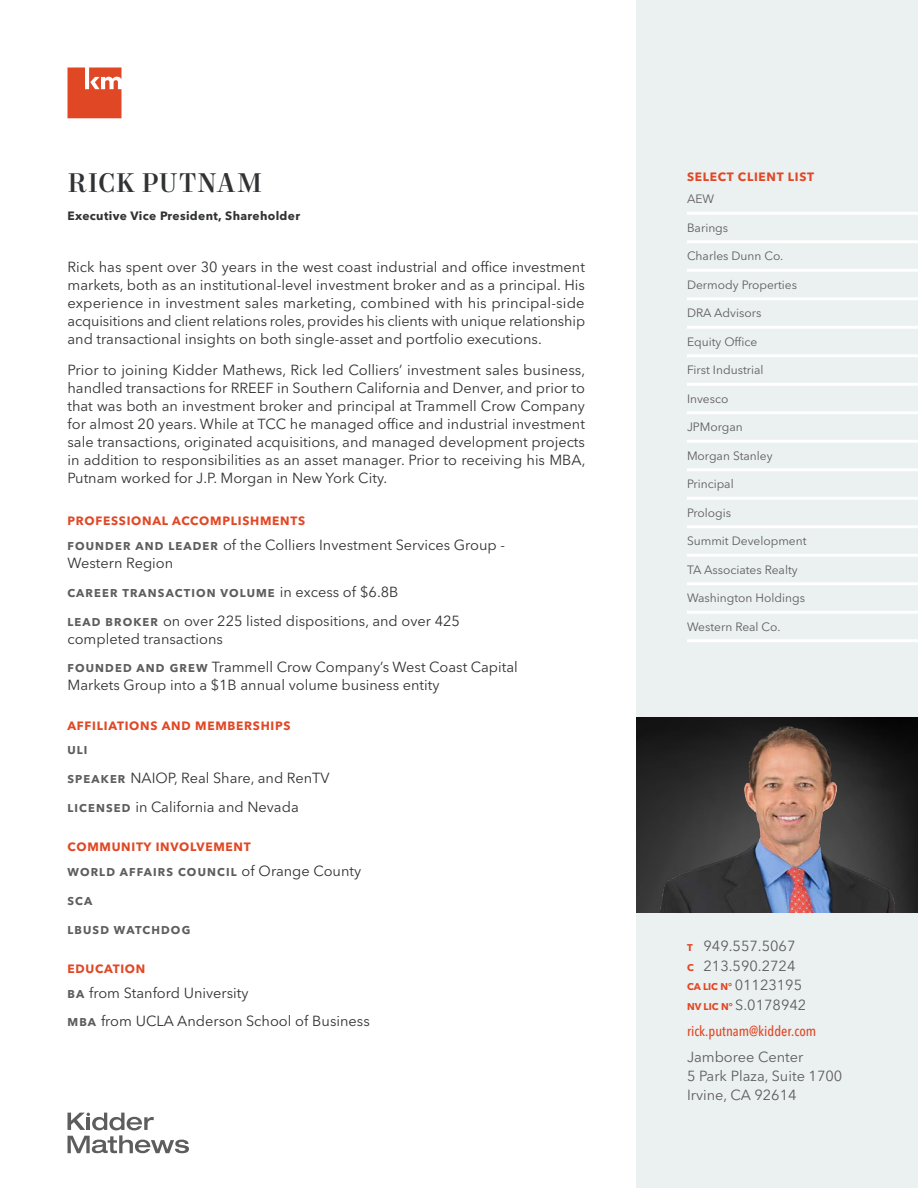
<style>
.page{position:relative;width:918px;height:1188px;background:#fff}
.page>*{position:absolute;margin:0;border:0;box-sizing:border-box;transform-origin:0 0}
.Resume_-_All_Caps_He{font:500 27px "Mort Modern 09";letter-spacing:.03em;color:#313234}
.Body_Copy_-_Charcoal{font:14.55px/18px "Avenir Next LT Pro";color:#313234;text-align:justify}
.Proposal_-_Bullets{font:14.55px/18px "Avenir Next LT Pro";color:#313234}
.Resume_-_Contact_Inf{font:14.55px/19.8px "Avenir Next LT Pro";color:#5e5d5d}
.Resume_-_Contact_Inf-2{font:500 condensed 14.25px "Avenir Next LT Pro";color:#e04825}
.Lists_-_White_Underl{font:12px "Avenir Next LT Pro";color:#5e5d5d}
.Subhead_-_Level_1{font:700 12px "Avenir Next LT Pro";letter-spacing:.06em;color:#e04825}
.Subhead_-_Level_2{font:700 12px "Avenir Next LT Pro";letter-spacing:.03em;color:#313234}
.Proposal_-_Bullets-2{font:700 11.25px "Avenir Next LT Pro";letter-spacing:.1em;color:#5e5d5d}
.s1{font-weight:700;font-size:11.25px;color:#5e5d5d}
.s2{font-weight:400;font-size:14.55px;color:#313234}
.s3{font-weight:700;font-size:9.75px;color:#e04825}
</style>
<div class="page">
<div style="left:636px;top:0;width:282px;height:1188px;background:#ebf0f1"></div>
<img style="left:636px;top:718px;width:282px;height:195px">
<hr style="left:687px;top:212px;width:231px;height:3px;background:#fff">
<hr style="left:687px;top:240px;width:231px;height:3px;background:#fff">
<hr style="left:687px;top:269px;width:231px;height:3px;background:#fff">
<hr style="left:687px;top:297px;width:231px;height:3px;background:#fff">
<hr style="left:687px;top:326px;width:231px;height:3px;background:#fff">
<hr style="left:687px;top:354px;width:231px;height:3px;background:#fff">
<hr style="left:687px;top:383px;width:231px;height:3px;background:#fff">
<hr style="left:687px;top:411px;width:231px;height:3px;background:#fff">
<hr style="left:687px;top:440px;width:231px;height:3px;background:#fff">
<hr style="left:687px;top:468px;width:231px;height:3px;background:#fff">
<hr style="left:687px;top:497px;width:231px;height:3px;background:#fff">
<hr style="left:687px;top:525px;width:231px;height:3px;background:#fff">
<hr style="left:687px;top:554px;width:231px;height:3px;background:#fff">
<hr style="left:687px;top:582px;width:231px;height:3px;background:#fff">
<hr style="left:687px;top:611px;width:231px;height:3px;background:#fff">
<hr style="left:687px;top:639px;width:231px;height:3px;background:#fff">
<svg style="left:67px;top:67px;width:54px;height:51px"></svg>
<svg style="left:68px;top:1113px;width:121px;height:40px"></svg>
<p class="Resume_-_All_Caps_He" style="left:68px;top:165px;width:196px">RICK PUTNAM</p>
<p class="Subhead_-_Level_2" style="left:68px;top:209px;width:234px">Executive Vice President, Shareholder</p>
<p class="Body_Copy_-_Charcoal" style="left:68px;top:258px;width:519px">Rick has spent over 30 years in the west coast industrial and office investment markets, both as an institutional-level investment broker and as a principal. His experience in investment sales marketing, combined with his principal-side acquisitions and client relations roles, provides his clients with unique relationship and transactional insights on both single-asset and portfolio executions.</p>
<p class="Body_Copy_-_Charcoal" style="left:68px;top:361px;width:519px">Prior to joining Kidder Mathews, Rick led Colliers’ investment sales business, handled transactions for RREEF in Southern California and Denver, and prior to that was both an investment broker and principal at Trammell Crow Company for almost 20 years. While at TCC he managed office and industrial investment sale transactions, originated acquisitions, and managed development projects in addition to responsibilities as an asset manager. Prior to receiving his MBA, Putnam worked for J.P. Morgan in New York City.</p>
<p class="Subhead_-_Level_1" style="left:68px;top:514px;width:239px">PROFESSIONAL ACCOMPLISHMENTS</p>
<p class="Proposal_-_Bullets" style="left:68px;top:536px;width:439px"><span class="s1">FOUNDER AND LEADER</span> of the Colliers Investment Services Group -<br>Western Region</p>
<p class="Proposal_-_Bullets-2" style="left:68px;top:586px;width:332px">CAREER TRANSACTION VOLUME <span class="s2">in excess of $6.8B</span></p>
<p class="Proposal_-_Bullets" style="left:68px;top:611px;width:394px"><span class="s1">LEAD BROKER</span> on over 225 listed dispositions, and over 425 completed transactions</p>
<p class="Proposal_-_Bullets" style="left:67px;top:658px;width:452px"><span class="s1">FOUNDED AND GREW</span> Trammell Crow Company’s West Coast Capital<br>Markets Group into a $1B annual volume business entity</p>
<p class="Subhead_-_Level_1" style="left:68px;top:718px;width:225px">AFFILIATIONS AND MEMBERSHIPS</p>
<p class="Proposal_-_Bullets-2" style="left:68px;top:744px;width:22px">ULI</p>
<p class="Proposal_-_Bullets" style="left:68px;top:769px;width:264px"><span class="s1">SPEAKER</span> NAIOP, Real Share, and RenTV</p>
<p class="Proposal_-_Bullets" style="left:68px;top:798px;width:233px"><span class="s1">LICENSED</span> in California and Nevada</p>
<p class="Subhead_-_Level_1" style="left:68px;top:840px;width:185px">COMMUNITY INVOLVEMENT</p>
<p class="Proposal_-_Bullets-2" style="left:68px;top:865px;width:295px">WORLD AFFAIRS COUNCIL <span class="s2">of Orange County</span></p>
<p class="Proposal_-_Bullets-2" style="left:68px;top:894px;width:26px">SCA</p>
<p class="Proposal_-_Bullets-2" style="left:68px;top:923px;width:124px">LBUSD WATCHDOG</p>
<p class="Subhead_-_Level_1" style="left:68px;top:961px;width:79px">EDUCATION</p>
<p class="Proposal_-_Bullets" style="left:68px;top:984px;width:183px"><span class="s1">BA</span> from Stanford University</p>
<p class="Proposal_-_Bullets" style="left:68px;top:1012px;width:304px"><span class="s1">MBA</span> from UCLA Anderson School of Business</p>
<p class="Subhead_-_Level_1" style="left:687px;top:170px;width:129px">SELECT CLIENT LIST</p>
<p class="Lists_-_White_Underl" style="left:687px;top:192px;width:29px">AEW</p>
<p class="Lists_-_White_Underl" style="left:687px;top:220px;width:43px">Barings</p>
<p class="Lists_-_White_Underl" style="left:687px;top:249px;width:98px">Charles Dunn Co.</p>
<p class="Lists_-_White_Underl" style="left:687px;top:277px;width:112px">Dermody Properties</p>
<p class="Lists_-_White_Underl" style="left:687px;top:306px;width:76px">DRA Advisors</p>
<p class="Lists_-_White_Underl" style="left:687px;top:334px;width:72px">Equity Office</p>
<p class="Lists_-_White_Underl" style="left:687px;top:363px;width:78px">First Industrial</p>
<p class="Lists_-_White_Underl" style="left:687px;top:391px;width:43px">Invesco</p>
<p class="Lists_-_White_Underl" style="left:687px;top:420px;width:57px">JPMorgan</p>
<p class="Lists_-_White_Underl" style="left:687px;top:448px;width:87px">Morgan Stanley</p>
<p class="Lists_-_White_Underl" style="left:687px;top:477px;width:48px">Principal</p>
<p class="Lists_-_White_Underl" style="left:687px;top:505px;width:46px">Prologis</p>
<p class="Lists_-_White_Underl" style="left:687px;top:534px;width:121px">Summit Development</p>
<p class="Lists_-_White_Underl" style="left:687px;top:562px;width:112px">TA Associates Realty</p>
<p class="Lists_-_White_Underl" style="left:687px;top:591px;width:120px">Washington Holdings</p>
<p class="Lists_-_White_Underl" style="left:687px;top:619px;width:95px">Western Real Co.</p>
<p class="Resume_-_Contact_Inf" style="left:687px;top:936px;width:121px"><span class="s3">T</span> 949.557.5067<br><span class="s3">C</span> 213.590.2724<br><span class="s3">CA LIC N°</span> 01123195<br><span class="s3">NV LIC N°</span> S.0178942</p>
<p class="Resume_-_Contact_Inf-2" style="left:687px;top:1022px;width:131px">rick.putnam@kidder.com</p>
<p class="Resume_-_Contact_Inf" style="left:687px;top:1047px;width:157px;line-height:19px">Jamboree Center<br>5 Park Plaza, Suite 1700<br>Irvine, CA 92614</p>
</div>
